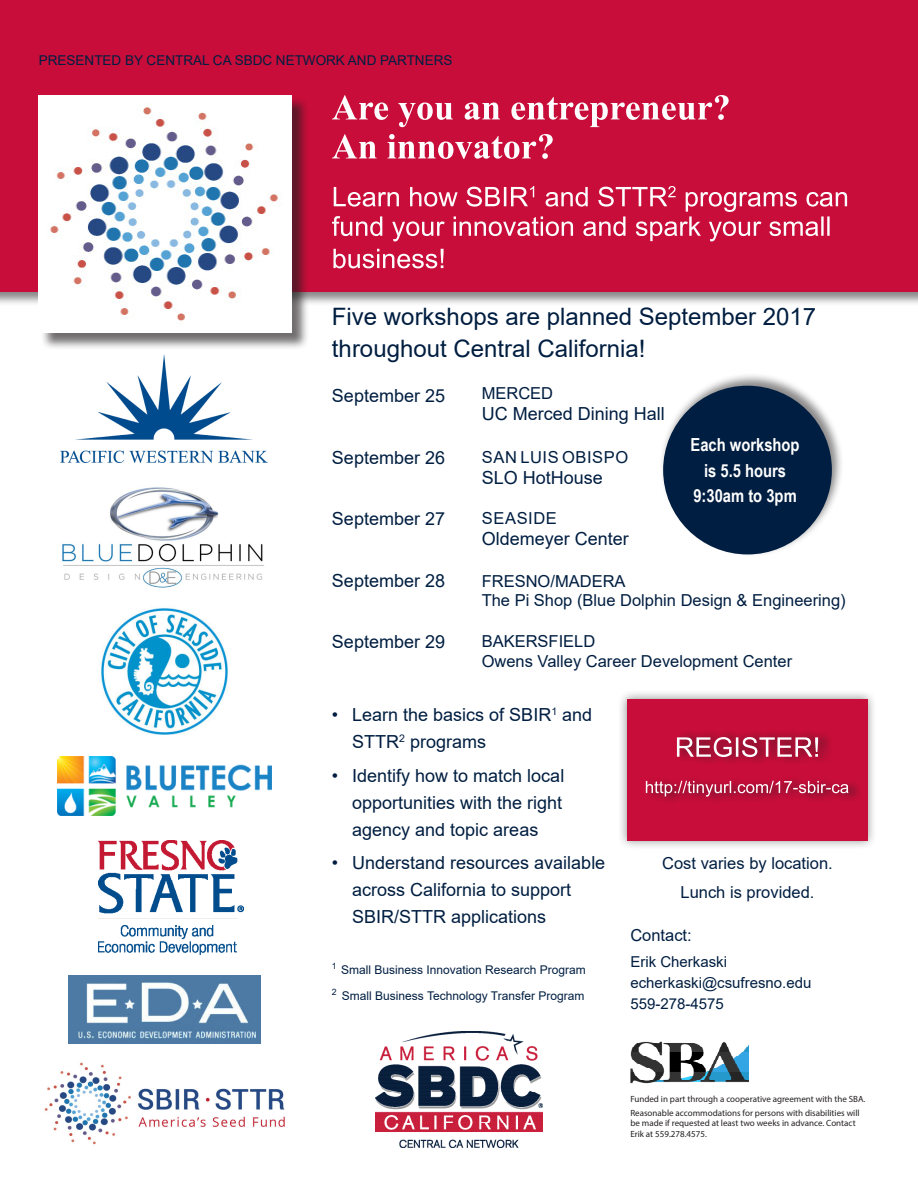
<style>
.page{position:relative;width:918px;height:1188px;background:#fff}
.page>*{position:absolute;margin:0;border:0;box-sizing:border-box;transform-origin:0 0}
.t1{font:24px/31.5px "Arial";color:#001e41}
.t2{font:18px/27px "Arial";color:#001e41}
.t3{font:700 18px "Arial Narrow";color:#fff}
.t4{font:16.5px "Arial";color:#001e41}
.t5{font:16.5px "Arial";letter-spacing:.035em;color:#001e41}
.t6{font:15px "Arial";color:#001e41}
.t7{font:13.5px "Arial";color:#001e41}
.t8{font:12px "Arial";color:#001e41}
.t9{font:9px/10.8px "Myriad Pro";color:#231f20}
</style>
<div class="page">
<div style="left:0;top:0;width:918px;height:306px;background:#231f20;opacity:.55"></div>
<div style="left:0;top:0;width:918px;height:292px;background:#c80d3a"></div>
<div style="left:659px;top:372px;width:186px;height:186px;background:#231f20;opacity:.53"></div>
<div style="left:663px;top:386px;width:169px;height:168px;background:#001e41;border-radius:50%"></div>
<div style="left:40px;top:96px;width:269px;height:254px;background:#231f20;opacity:.65"></div>
<img style="left:39px;top:95px;width:252px;height:237px">
<svg style="left:332px;top:95px;width:397px;height:32px"></svg>
<svg style="left:332px;top:134px;width:221px;height:25px"></svg>
<img style="left:62px;top:487px;width:202px;height:101px">
<img style="left:61px;top:354px;width:207px;height:109px">
<img style="left:44px;top:1062px;width:241px;height:83px">
<img style="left:630px;top:1041px;width:119px;height:43px">
<img style="left:375px;top:1031px;width:168px;height:116px">
<img style="left:98px;top:841px;width:145px;height:114px">
<img style="left:57px;top:757px;width:214px;height:58px">
<img style="left:69px;top:975px;width:191px;height:68px">
<div style="left:617px;top:690px;width:261px;height:161px;background:#231f20;opacity:.5"></div>
<div style="left:627px;top:699px;width:241px;height:142px;background:#c80d3a"></div>
<div style="left:644px;top:775px;width:219px;height:31px;background:#231f20;opacity:.75"></div>
<svg style="left:646px;top:781px;width:202px;height:16px"></svg>
<div style="left:675px;top:729px;width:158px;height:36px;background:#231f20;opacity:.75"></div>
<svg style="left:677px;top:737px;width:141px;height:20px;background:#c26279"></svg>
<svg style="left:334px;top:249px;width:110px;height:19px"></svg>
<svg style="left:332px;top:186px;width:515px;height:55px"></svg>
<img style="left:101px;top:608px;width:127px;height:127px">
<p class="t7" style="left:39px;top:50px;width:415px">PRESENTED BY CENTRAL CA SBDC NETWORK AND PARTNERS</p>
<p class="t1" style="left:332px;top:301px;width:486px">Five workshops are planned September 2017 throughout Central California!</p>
<p class="t2" style="left:332px;top:382px;width:115px">September 25</p>
<p class="t4" style="left:482px;top:382px;width:73px">MERCED</p>
<p class="t2" style="left:482px;top:400px;width:185px">UC Merced Dining Hall</p>
<p class="t2" style="left:332px;top:444px;width:115px">September 26</p>
<p class="t5" style="left:482px;top:445px;width:148px">SAN LUIS OBISPO</p>
<p class="t2" style="left:482px;top:464px;width:123px">SLO HotHouse</p>
<p class="t2" style="left:332px;top:505px;width:115px">September 27</p>
<p class="t5" style="left:482px;top:507px;width:76px">SEASIDE</p>
<p class="t2" style="left:482px;top:525px;width:149px">Oldemeyer Center</p>
<p class="t3" style="left:691px;top:431px;width:111px">Each workshop</p>
<p class="t3" style="left:704px;top:457px;width:84px">is 5.5 hours</p>
<p class="t3" style="left:693px;top:482px;width:105px">9:30am to 3pm</p>
<p class="t2" style="left:332px;top:567px;width:115px">September 28</p>
<p class="t4" style="left:482px;top:569px;width:145px">FRESNO/MADERA</p>
<p class="t4" style="left:482px;top:589px;width:366px">The Pi Shop (Blue Dolphin Design &amp; Engineering)</p>
<p class="t2" style="left:332px;top:628px;width:115px">September 29</p>
<p class="t4" style="left:482px;top:630px;width:115px">BAKERSFIELD</p>
<p class="t4" style="left:482px;top:650px;width:312px">Owens Valley Career Development Center</p>
<p class="t2" style="left:352px;top:701px;width:241px;text-indent:-20px">• Learn the basics of SBIR<sup>1</sup> and<br>STTR<sup>2</sup> programs</p>
<p class="t2" style="left:352px;top:762px;width:214px;text-align:justify;text-indent:-20px">• Identify how to match local opportunities with the right agency and topic areas</p>
<p class="t2" style="left:352px;top:849px;width:255px;text-indent:-20px">• Understand resources available across California to support<br>SBIR/STTR applications</p>
<p class="t8" style="left:332px;top:961px;width:255px"><sup>1</sup> Small Business Innovation Research Program</p>
<p class="t8" style="left:332px;top:987px;width:254px"><sup>2</sup> Small Business Technology Transfer Program</p>
<p class="t4" style="left:662px;top:852px;width:172px">Cost varies by location.</p>
<p class="t4" style="left:681px;top:880px;width:135px">Lunch is provided.</p>
<p class="t4" style="left:630px;top:924px;width:63px">Contact:</p>
<p class="t6" style="left:630px;top:952px;width:98px">Erik Cherkaski</p>
<p class="t6" style="left:630px;top:973px;width:183px">echerkaski@csufresno.edu</p>
<p class="t6" style="left:630px;top:994px;width:95px">559-278-4575</p>
<p class="t9" style="left:630px;top:1093px;width:237px">Funded in part through a cooperative agreement with the SBA.</p>
<p class="t9" style="left:630px;top:1107px;width:231px">Reasonable accommodations for persons with disabilities will be made if requested at least two weeks in advance. Contact<br>Erik at 559.278.4575.</p>
</div>
